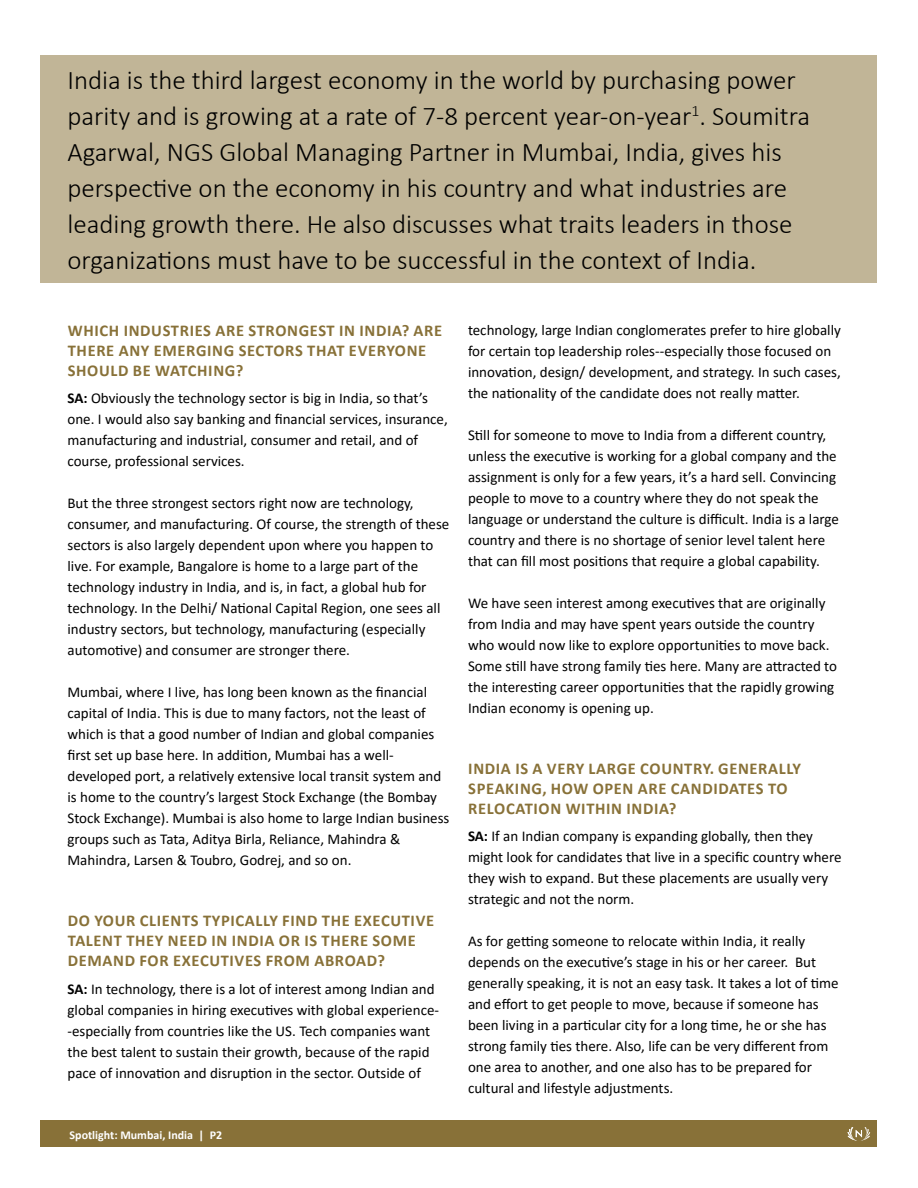
<style>
.page{position:relative;width:918px;height:1188px;background:#fff}
.page>*{position:absolute;margin:0;border:0;box-sizing:border-box;transform-origin:0 0}
.t1{font:300 27px/36px "Calibri";color:#000}
.t2{font:700 16.5px/19.8px "Calibri";letter-spacing:.04em;color:#887138}
.t3{font:15px/21px "Calibri";color:#000}
.t4{font:700 12px "Calibri";color:#fff}
.s1{font-weight:700}
</style>
<div class="page">
<div style="left:40px;top:1120px;width:838px;height:28px;background:#887138"></div>
<svg style="left:847px;top:1127px;width:24px;height:14px"></svg>
<div style="left:40px;top:56px;width:838px;height:227px;background:#c1b597"></div>
<p class="t1" style="left:67px;top:62px;width:744px">India is the third largest economy in the world by purchasing power parity and is growing at a rate of 7-8 percent year-on-year<sup>1</sup>. Soumitra Agarwal, NGS Global Managing Partner in Mumbai, India, gives his perspective on the economy in his country and what industries are leading growth there. He also discusses what traits leaders in those organizations must have to be successful in the context of India.</p>
<p class="t2" style="left:68px;top:320px;width:376px">WHICH INDUSTRIES ARE STRONGEST IN INDIA? ARE<br>THERE ANY EMERGING SECTORS THAT EVERYONE<br>SHOULD BE WATCHING?</p>
<p class="t3" style="left:68px;top:387px;width:382px"><span class="s1">SA:</span> Obviously the technology sector is big in India, so that’s one. I would also say banking and financial services, insurance, manufacturing and industrial, consumer and retail, and of course, professional services.</p>
<p class="t3" style="left:68px;top:492px;width:383px">But the three strongest sectors right now are technology, consumer, and manufacturing. Of course, the strength of these sectors is also largely dependent upon where you happen to live. For example, Bangalore is home to a large part of the technology industry in India, and is, in fact, a global hub for technology. In the Delhi/ National Capital Region, one sees all industry sectors, but technology, manufacturing (especially automotive) and consumer are stronger there.</p>
<p class="t3" style="left:68px;top:681px;width:384px">Mumbai, where I live, has long been known as the financial capital of India. This is due to many factors, not the least of which is that a good number of Indian and global companies first set up base here. In addition, Mumbai has a well&shy;developed port, a relatively extensive local transit system and is home to the country’s largest Stock Exchange (the Bombay Stock Exchange). Mumbai is also home to large Indian business groups such as Tata, Aditya Birla, Reliance, Mahindra &amp; Mahindra, Larsen &amp; Toubro, Godrej, and so on.</p>
<p class="t2" style="left:68px;top:910px;width:368px">DO YOUR CLIENTS TYPICALLY FIND THE EXECUTIVE<br>TALENT THEY NEED IN INDIA OR IS THERE SOME<br>DEMAND FOR EXECUTIVES FROM ABROAD?</p>
<p class="t3" style="left:68px;top:978px;width:373px"><span class="s1">SA:</span> In technology, there is a lot of interest among Indian and global companies in hiring executives with global experience--especially from countries like the US. Tech companies want the best talent to sustain their growth, because of the rapid pace of innovation and disruption in the sector. Outside of</p>
<p class="t4" style="left:70px;top:1126px;width:154px">Spotlight: Mumbai, India | P2</p>
<p class="t3" style="left:468px;top:319px;width:374px">technology, large Indian conglomerates prefer to hire globally for certain top leadership roles--especially those focused on innovation, design/ development, and strategy. In such cases, the nationality of the candidate does not really matter.</p>
<p class="t3" style="left:468px;top:424px;width:373px">Still for someone to move to India from a different country, unless the executive is working for a global company and the assignment is only for a few years, it’s a hard sell. Convincing people to move to a country where they do not speak the language or understand the culture is difficult. India is a large country and there is no shortage of senior level talent here that can fill most positions that require a global capability.</p>
<p class="t3" style="left:468px;top:592px;width:371px">We have seen interest among executives that are originally from India and may have spent years outside the country who would now like to explore opportunities to move back.<br>Some still have strong family ties here. Many are attracted to the interesting career opportunities that the rapidly growing Indian economy is opening up.</p>
<p class="t2" style="left:468px;top:758px;width:334px">INDIA IS A VERY LARGE COUNTRY. GENERALLY<br>SPEAKING, HOW OPEN ARE CANDIDATES TO<br>RELOCATION WITHIN INDIA?</p>
<p class="t3" style="left:468px;top:825px;width:375px"><span class="s1">SA:</span> If an Indian company is expanding globally, then they might look for candidates that live in a specific country where they wish to expand. But these placements are usually very strategic and not the norm.</p>
<p class="t3" style="left:468px;top:930px;width:372px">As for getting someone to relocate within India, it really depends on the executive’s stage in his or her career. But generally speaking, it is not an easy task. It takes a lot of time and effort to get people to move, because if someone has been living in a particular city for a long time, he or she has strong family ties there. Also, life can be very different from one area to another, and one also has to be prepared for cultural and lifestyle adjustments.</p>
</div>
